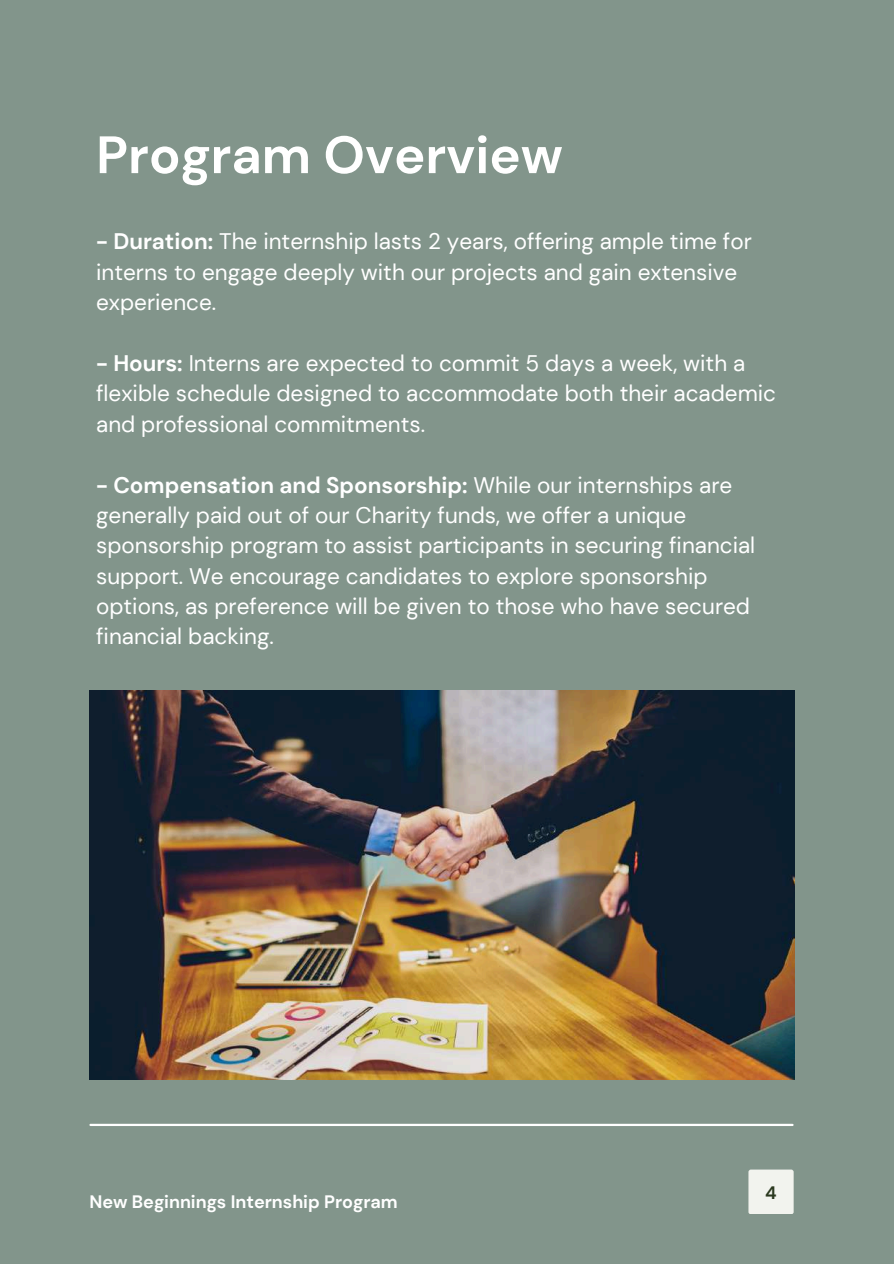
<style>
.page{position:relative;width:894px;height:1264px;background:#fff}
.page>*{position:absolute;margin:0;border:0;box-sizing:border-box;transform-origin:0 0}
.t1{font:700 52.5px "DM Sans";color:#fff}
.t2{font:22.5px/30.3px "DM Sans";color:#fff}
.t3{font:700 18px "DM Sans";color:#fff}
.t4{font:700 18px "DM Sans";color:#2b391f}
.s1{font-weight:700}
</style>
<div class="page">
<div style="left:0;top:0;width:893px;height:1263px;background:#82958b"></div>
<div style="left:748px;top:1169px;width:45px;height:45px;background:#f2f3ee;border-radius:2px"></div>
<hr style="left:90px;top:1123px;width:702px;height:2px;background:#fff">
<img style="left:89px;top:690px;width:705px;height:389px">
<h1 class="t1" style="left:96px;top:121px;width:468px">Program Overview</h1>
<p class="t2" style="left:96px;top:226px;width:657px"><span class="s1">- Duration:</span> The internship lasts 2 years, offering ample time for interns to engage deeply with our projects and gain extensive experience.</p>
<p class="t2" style="left:96px;top:348px;width:681px"><span class="s1">- Hours:</span> Interns are expected to commit 5 days a week, with a flexible schedule designed to accommodate both their academic and professional commitments.</p>
<p class="t2" style="left:96px;top:469px;width:660px"><span class="s1">- Compensation and Sponsorship:</span> While our internships are generally paid out of our Charity funds, we offer a unique sponsorship program to assist participants in securing financial support. We encourage candidates to explore sponsorship options, as preference will be given to those who have secured financial backing.</p>
<p class="t3" style="left:89px;top:1189px;width:310px">New Beginnings Internship Program</p>
<p class="t4" style="left:765px;top:1180px;width:13px">4</p>
</div>
